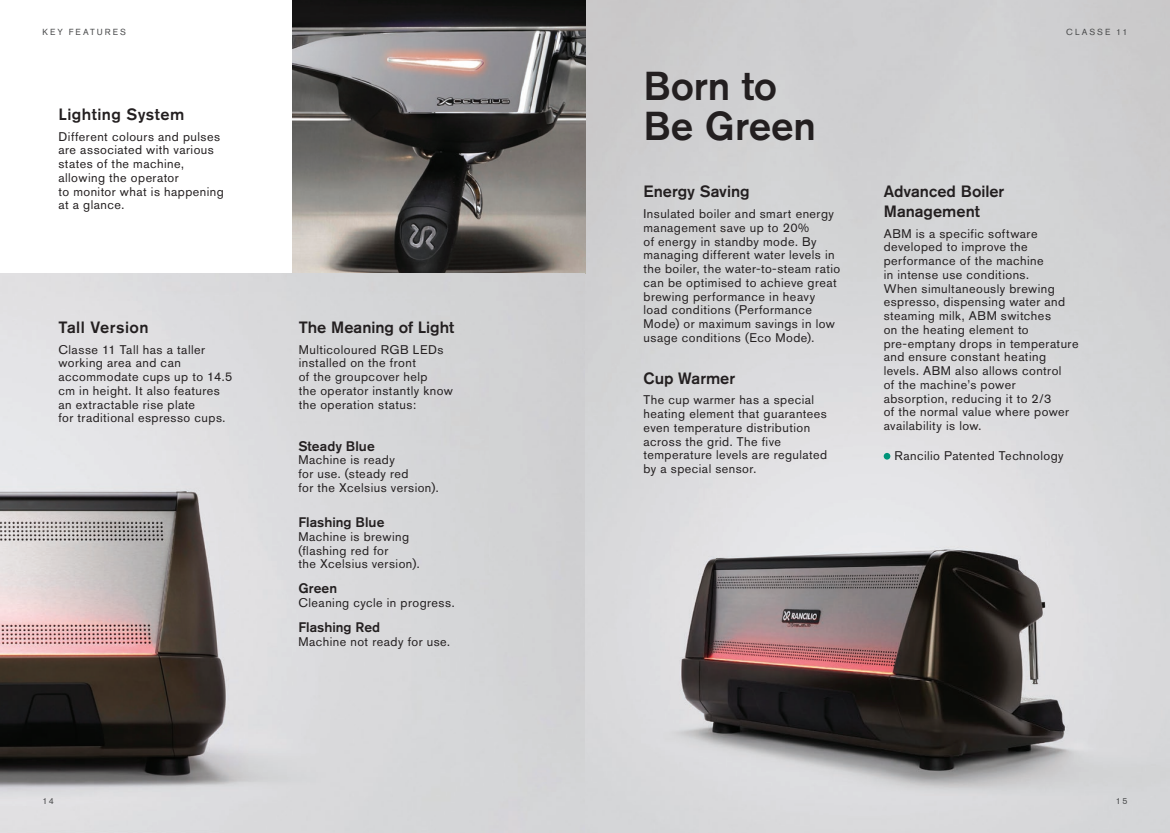
<style>
.page{position:relative;width:1170px;height:833px;background:#fff}
.page>*{position:absolute;margin:0;border:0;box-sizing:border-box;transform-origin:0 0}
.Titles2{font:500 40px/40px "Akzidenz Grotesk BQ";letter-spacing:-.005em;color:#231f20}
.Sub_heading_2{font:500 16.25px "Akzidenz Grotesk BQ";color:#231f20}
.Body_Copy{font:500 16.25px "Akzidenz Grotesk BQ";letter-spacing:.025em;color:#231f20}
.Sub_heading_2-2{font:500 13.75px "Akzidenz Grotesk BQ";color:#231f20}
.Sub_heading_2-3{font:12.5px/13.8px "Akzidenz Grotesk BQ";letter-spacing:.035em;color:#231f20}
.Body_Copy-2{font:12.5px/13.8px "Akzidenz Grotesk BQ";letter-spacing:.035em;color:#231f20}
.Details{font:8.75px "Akzidenz Grotesk BQ";letter-spacing:.23em;color:#4b4c4d}
</style>
<div class="page">
<img style="left:585px;top:0;width:584px;height:833px">
<img style="left:292px;top:0;width:293px;height:274px">
<img style="left:0;top:274px;width:585px;height:559px">
<div style="left:883px;top:453px;width:7px;height:6px;background:#009479;border-radius:50%"></div>
<p class="Details" style="left:43px;top:27px;width:85px">KEY FEATURES</p>
<p class="Body_Copy" style="left:58px;top:104px;width:127px">Lighting System</p>
<p class="Body_Copy-2" style="left:58px;top:129px;width:167px">Different colours and pulses are associated with various states of the machine, allowing the operator<br>to monitor what is happening at a glance.</p>
<p class="Body_Copy" style="left:58px;top:317px;width:92px">Tall Version</p>
<p class="Body_Copy-2" style="left:58px;top:342px;width:175px">Classe 11 Tall has a taller working area and can accommodate cups up to 14.5 cm in height. It also features an extractable rise plate<br>for traditional espresso cups.</p>
<p class="Sub_heading_2" style="left:299px;top:317px;width:157px">The Meaning of Light</p>
<p class="Body_Copy-2" style="left:299px;top:342px;width:156px">Multicoloured RGB LEDs installed on the front<br>of the groupcover help<br>the operator instantly know the operation status:</p>
<p class="Sub_heading_2-2" style="left:298px;top:437px;width:78px">Steady Blue</p>
<p class="Sub_heading_2-3" style="left:298px;top:453px;width:98px">Machine is ready</p>
<p class="Sub_heading_2-3" style="left:298px;top:467px;width:142px">for use. (steady red<br>for the Xcelsius version).</p>
<p class="Sub_heading_2-2" style="left:298px;top:514px;width:87px">Flashing Blue</p>
<p class="Body_Copy-2" style="left:298px;top:529px;width:123px">Machine is brewing (flashing red for<br>the Xcelsius version).</p>
<p class="Sub_heading_2-2" style="left:298px;top:580px;width:40px">Green</p>
<p class="Sub_heading_2-3" style="left:298px;top:595px;width:158px">Cleaning cycle in progress.</p>
<p class="Sub_heading_2-2" style="left:298px;top:618px;width:83px">Flashing Red</p>
<p class="Sub_heading_2-3" style="left:298px;top:634px;width:153px">Machine not ready for use.</p>
<p class="Titles2" style="left:643px;top:65px;width:174px">Born to<br>Be Green</p>
<p class="Sub_heading_2" style="left:643px;top:181px;width:108px">Energy Saving</p>
<p class="Sub_heading_2-3" style="left:643px;top:207px;width:198px">Insulated boiler and smart energy management save up to 20%<br>of energy in standby mode. By managing different water levels in the boiler, the water-to-steam ratio can be optimised to achieve great brewing performance in heavy load conditions (Performance<br>Mode) or maximum savings in low usage conditions (Eco Mode).</p>
<p class="Sub_heading_2" style="left:643px;top:368px;width:93px">Cup Warmer</p>
<p class="Sub_heading_2-3" style="left:643px;top:393px;width:185px">The cup warmer has a special heating element that guarantees even temperature distribution across the grid. The five temperature levels are regulated by a special sensor.</p>
<p class="Details" style="left:1066px;top:26px;width:63px">CLASSE 11</p>
<p class="Sub_heading_2" style="left:883px;top:181px;width:122px">Advanced Boiler</p>
<p class="Sub_heading_2" style="left:883px;top:201px;width:98px">Management</p>
<p class="Sub_heading_2-3" style="left:883px;top:226px;width:196px">ABM is a specific software developed to improve the performance of the machine<br>in intense use conditions.<br>When simultaneously brewing espresso, dispensing water and steaming milk, ABM switches<br>on the heating element to pre-emptany drops in temperature and ensure constant heating levels. ABM also allows control<br>of the machine’s power absorption, reducing it to 2/3<br>of the normal value where power availability is low.</p>
<p class="Body_Copy-2" style="left:894px;top:448px;width:171px">Rancilio Patented Technology</p>
<p class="Details" style="left:43px;top:796px;width:13px">14</p>
<p class="Details" style="left:1115px;top:796px;width:13px">15</p>
</div>
